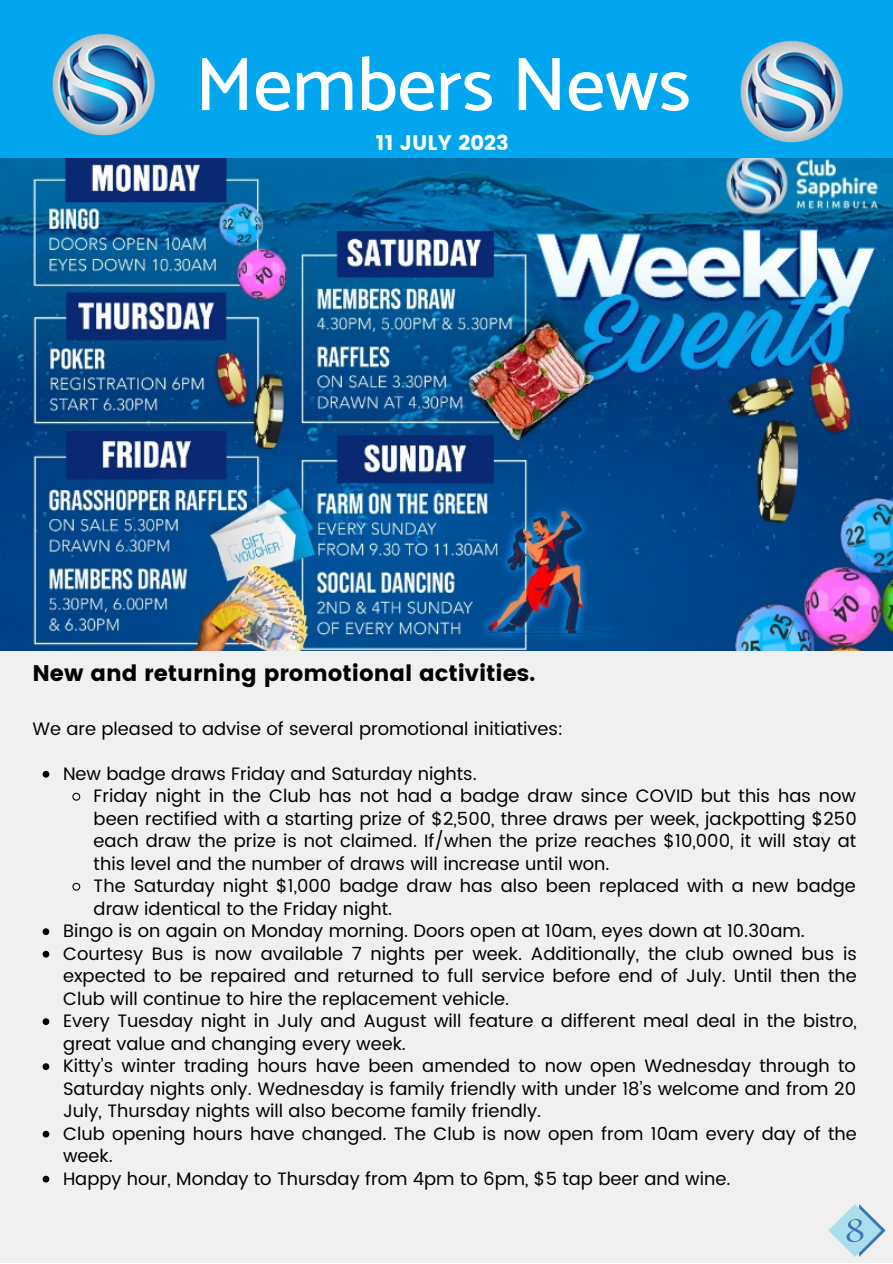
<style>
.page{position:relative;width:893px;height:1264px;background:#fff}
.page>*{position:absolute;margin:0;border:0;box-sizing:border-box;transform-origin:0 0}
.t1{font:500 76.35px "Catamaran";color:#fff}
.t2{font:22.5px "Poppins";color:#000}
.t3{font:21px "Poppins";color:#fff}
.t4{font:18px/22.5px "Poppins";color:#000;text-align:justify}
</style>
<div class="page">
<div style="left:0;top:0;width:892px;height:1262px;background:#f0f0f1"></div>
<img style="left:0;top:157px;width:892px;height:493px">
<div style="left:0;top:0;width:892px;height:157px;background:#02a6ee"></div>
<img style="left:52px;top:33px;width:104px;height:103px">
<img style="left:723px;top:40px;width:133px;height:124px">
<svg style="left:43px;top:771px;width:6px;height:6px"></svg>
<svg style="left:72px;top:792px;width:9px;height:9px"></svg>
<svg style="left:72px;top:882px;width:9px;height:9px"></svg>
<svg style="left:43px;top:928px;width:6px;height:7px"></svg>
<svg style="left:43px;top:950px;width:6px;height:7px"></svg>
<svg style="left:43px;top:1018px;width:6px;height:7px"></svg>
<svg style="left:43px;top:1063px;width:6px;height:7px"></svg>
<svg style="left:43px;top:1130px;width:6px;height:7px"></svg>
<svg style="left:43px;top:1175px;width:6px;height:7px"></svg>
<svg style="left:828px;top:1204px;width:57px;height:52px"></svg>
<p class="t1" style="left:195px;top:39px;width:497px">Members News</p>
<p class="t3" style="left:376px;top:131px;width:134px">11 JULY 2023</p>
<p class="t2" style="left:32px;top:660px;width:504px">New and returning promotional activities.</p>
<p class="t4" style="left:32px;top:717px;width:532px">We are pleased to advise of several promotional initiatives:</p>
<p class="t4" style="left:63px;top:762px;width:415px">New badge draws Friday and Saturday nights.</p>
<p class="t4" style="left:94px;top:785px;width:764px">Friday night in the Club has not had a badge draw since COVID but this has now been rectified with a starting prize of $2,500, three draws per week, jackpotting $250 each draw the prize is not claimed. If/when the prize reaches $10,000, it will stay at this level and the number of draws will increase until won.</p>
<p class="t4" style="left:94px;top:874px;width:763px">The Saturday night $1,000 badge draw has also been replaced with a new badge draw identical to the Friday night.</p>
<p class="t4" style="left:63px;top:919px;width:743px">Bingo is on again on Monday morning. Doors open at 10am, eyes down at 10.30am.</p>
<p class="t4" style="left:63px;top:942px;width:795px">Courtesy Bus is now available 7 nights per week. Additionally, the club owned bus is expected to be repaired and returned to full service before end of July. Until then the Club will continue to hire the replacement vehicle.</p>
<p class="t4" style="left:63px;top:1009px;width:795px">Every Tuesday night in July and August will feature a different meal deal in the bistro, great value and changing every week.</p>
<p class="t4" style="left:63px;top:1054px;width:794px">Kitty’s winter trading hours have been amended to now open Wednesday through to Saturday nights only. Wednesday is family friendly with under 18’s welcome and from 20<br>July, Thursday nights will also become family friendly.</p>
<p class="t4" style="left:63px;top:1122px;width:795px">Club opening hours have changed. The Club is now open from 10am every day of the week.</p>
<p class="t4" style="left:63px;top:1167px;width:669px">Happy hour, Monday to Thursday from 4pm to 6pm, $5 tap beer and wine.</p>
</div>
